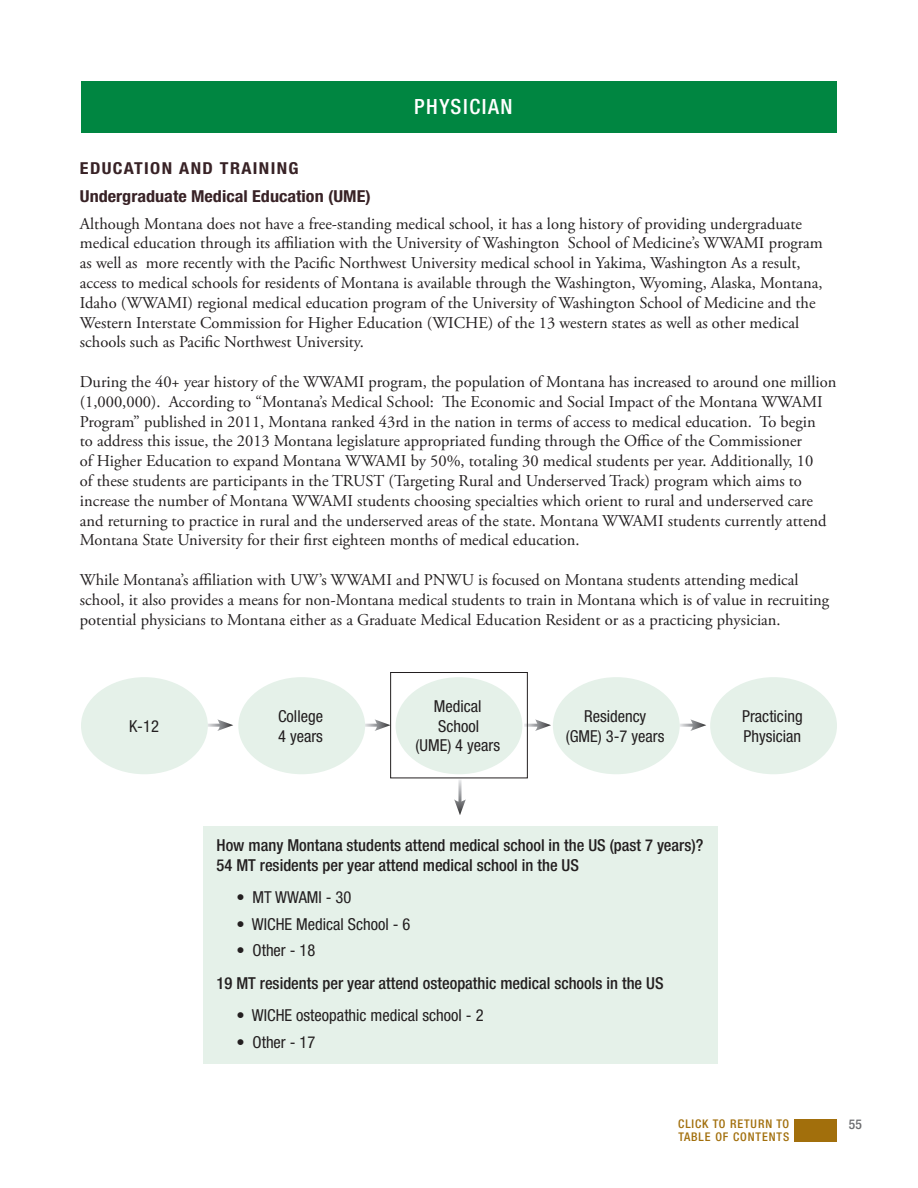
<style>
.page{position:relative;width:918px;height:1188px;background:#fff}
.page>*{position:absolute;margin:0;border:0;box-sizing:border-box;transform-origin:0 0}
.t1{font:500 condensed 21px "Helvetica Neue LT Std";letter-spacing:.075em;color:#fff}
.Body_Text{font:16.5px/19.8px "Adobe Garamond Pro";color:#231f20}
.No_Spacing{font:500 condensed 16.5px/19.8px "Helvetica Neue LT Std";color:#231f20}
.No_Spacing-2{font:condensed 16.5px/19.8px "Helvetica Neue LT Std";color:#231f20}
.Heading_5{font:700 condensed 16.5px "Helvetica Neue LT Std";color:#382226;scale:1.1 1}
.Heading_5-2{font:700 condensed 16.5px "Helvetica Neue LT Std";letter-spacing:.075em;color:#382226;scale:1.1 1}
.t2{font:500 condensed 13.5px "Helvetica Neue LT Std";color:#6c6d70}
.t3{font:500 condensed 12px "Helvetica Neue LT Std";letter-spacing:.075em;color:#a26f0c}
</style>
<div class="page">
<div style="left:795px;top:1119px;width:42px;height:23px;background:#a26f0c"></div>
<div style="left:81px;top:81px;width:756px;height:52px;background:#008641"></div>
<svg style="left:217px;top:719px;width:16px;height:12px"></svg>
<svg style="left:374px;top:719px;width:16px;height:12px"></svg>
<svg style="left:535px;top:719px;width:16px;height:12px"></svg>
<svg style="left:690px;top:719px;width:16px;height:12px"></svg>
<div style="left:203px;top:826px;width:514px;height:238px;background:#e5f1e9"></div>
<div style="left:81px;top:677px;width:127px;height:97px;background:#e5f1e9;border-radius:50%"></div>
<div style="left:710px;top:677px;width:127px;height:97px;background:#e5f1e9;border-radius:50%"></div>
<div style="left:396px;top:677px;width:126px;height:97px;background:#e5f1e9;border-radius:50%"></div>
<div style="left:238px;top:677px;width:127px;height:97px;background:#e5f1e9;border-radius:50%"></div>
<div style="left:553px;top:677px;width:127px;height:97px;background:#e5f1e9;border-radius:50%"></div>
<div style="left:390px;top:672px;width:138px;height:106px;border:1px solid #231f20"></div>
<svg style="left:454px;top:799px;width:12px;height:16px"></svg>
<p class="t1" style="left:414px;top:94px;width:100px">PHYSICIAN</p>
<p class="Heading_5-2" style="left:80px;top:158px;width:200px">EDUCATION AND TRAINING</p>
<p class="Heading_5" style="left:80px;top:186px;width:266px">Undergraduate Medical Education (UME)</p>
<p class="Body_Text" style="left:80px;top:214px;width:745px">Although Montana does not have a free-standing medical school, it has a long history of providing undergraduate medical education through its affiliation with the University of Washington School of Medicine’s WWAMI program as well as more recently with the Pacific Northwest University medical school in Yakima, Washington As a result, access to medical schools for residents of Montana is available through the Washington, Wyoming, Alaska, Montana, Idaho (WWAMI) regional medical education program of the University of Washington School of Medicine and the Western Interstate Commission for Higher Education (WICHE) of the 13 western states as well as other medical schools such as Pacific Northwest University.</p>
<p class="Body_Text" style="left:80px;top:373px;width:758px">During the 40+ year history of the WWAMI program, the population of Montana has increased to around one million (1,000,000). According to “Montana’s Medical School: The Economic and Social Impact of the Montana WWAMI Program” published in 2011, Montana ranked 43rd in the nation in terms of access to medical education. To begin<br>to address this issue, the 2013 Montana legislature appropriated funding through the Office of the Commissioner<br>of Higher Education to expand Montana WWAMI by 50%, totaling 30 medical students per year. Additionally, 10<br>of these students are participants in the TRUST (Targeting Rural and Underserved Track) program which aims to increase the number of Montana WWAMI students choosing specialties which orient to rural and underserved care and returning to practice in rural and the underserved areas of the state. Montana WWAMI students currently attend Montana State University for their first eighteen months of medical education.</p>
<p class="Body_Text" style="left:80px;top:571px;width:751px">While Montana’s affiliation with UW’s WWAMI and PNWU is focused on Montana students attending medical school, it also provides a means for non-Montana medical students to train in Montana which is of value in recruiting potential physicians to Montana either as a Graduate Medical Education Resident or as a practicing physician.</p>
<p class="No_Spacing-2" style="left:416px;top:696px;width:86px;text-align:center">Medical<br>School<br>(UME) 4 years</p>
<p class="No_Spacing-2" style="left:278px;top:706px;width:46px">College<br>4 years</p>
<p class="No_Spacing-2" style="left:566px;top:706px;width:100px;text-align:center">Residency (GME) 3-7 years</p>
<p class="No_Spacing-2" style="left:129px;top:716px;width:31px">K-12</p>
<p class="No_Spacing-2" style="left:742px;top:706px;width:62px">Practicing<br>Physician</p>
<p class="No_Spacing" style="left:217px;top:836px;width:488px">How many Montana students attend medical school in the US (past 7 years)?<br>54 MT residents per year attend medical school in the US</p>
<p class="No_Spacing-2" style="left:236px;top:887px;width:117px">• MT WWAMI - 30</p>
<p class="No_Spacing-2" style="left:236px;top:914px;width:176px">• WICHE Medical School - 6</p>
<p class="No_Spacing-2" style="left:236px;top:940px;width:81px">• Other - 18</p>
<p class="No_Spacing" style="left:217px;top:974px;width:449px">19 MT residents per year attend osteopathic medical schools in the US</p>
<p class="No_Spacing-2" style="left:236px;top:1005px;width:249px">• WICHE osteopathic medical school - 2</p>
<p class="No_Spacing-2" style="left:236px;top:1032px;width:81px">• Other - 17</p>
<p class="t3" style="left:678px;top:1117px;width:113px">CLICK TO RETURN TO</p>
<p class="t2" style="left:849px;top:1116px;width:14px">55</p>
<p class="t3" style="left:678px;top:1130px;width:112px">TABLE OF CONTENTS</p>
</div>
